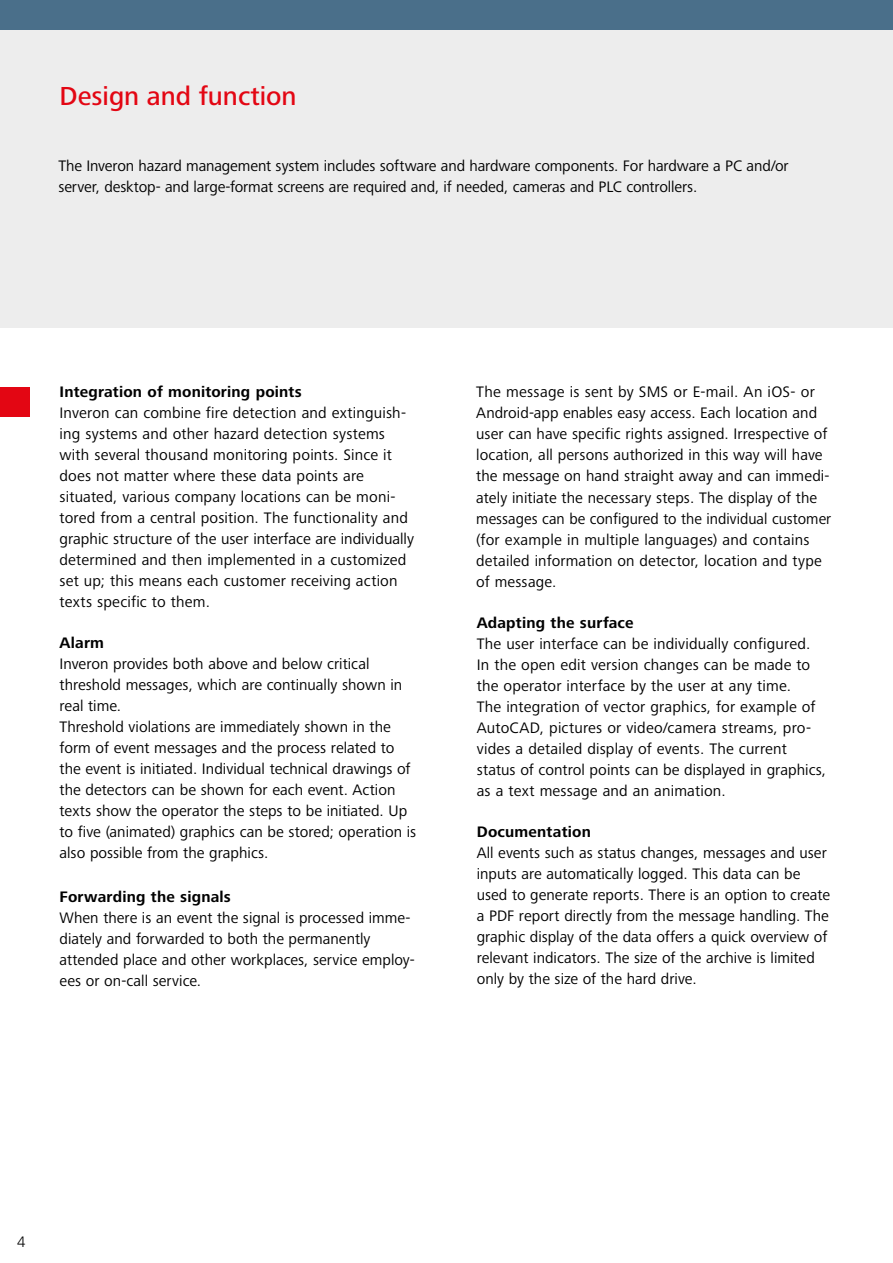
<style>
.page{position:relative;width:893px;height:1263px;background:#fff}
.page>*{position:absolute;margin:0;border:0;box-sizing:border-box;transform-origin:0 0}
.t1{font:500 27px "Frutiger Next Pro";color:#e30613}
.t2{font:15.75px/21px "Frutiger Next Pro";letter-spacing:.005em;color:#000}
.t3{font:700 15.75px "Frutiger Next Pro";letter-spacing:.01em;color:#000}
.t4{font:300 15.75px "Frutiger Next Pro";color:#000}
</style>
<div class="page">
<div style="left:0;top:30px;width:893px;height:297px;background:#ededed"></div>
<div style="left:0;top:0;width:893px;height:30px;background:#4a6f8a"></div>
<div style="left:0;top:387px;width:30px;height:30px;background:#e30613"></div>
<h1 class="t1" style="left:60px;top:80px;width:239px">Design and function</h1>
<p class="t2" style="left:58px;top:155px;width:732px">The Inveron hazard management system includes software and hardware components. For hardware a PC and/or server, desktop- and large-format screens are required and, if needed, cameras and PLC controllers.</p>
<p class="t3" style="left:60px;top:383px;width:244px">Integration of monitoring points</p>
<p class="t2" style="left:60px;top:403px;width:356px">Inveron can combine fire detection and extinguish&shy;ing systems and other hazard detection systems with several thousand monitoring points. Since it does not matter where these data points are situated, various company locations can be moni&shy;tored from a central position. The functionality and graphic structure of the user interface are individually determined and then implemented in a customized set up; this means each customer receiving action texts specific to them.</p>
<p class="t3" style="left:60px;top:634px;width:46px">Alarm</p>
<p class="t2" style="left:60px;top:653px;width:358px">Inveron provides both above and below critical threshold messages, which are continually shown in real time.<br>Threshold violations are immediately shown in the form of event messages and the process related to the event is initiated. Individual technical drawings of the detectors can be shown for each event. Action texts show the operator the steps to be initiated. Up to five (animated) graphics can be stored; operation is also possible from the graphics.</p>
<p class="t3" style="left:60px;top:887px;width:173px">Forwarding the signals</p>
<p class="t2" style="left:60px;top:907px;width:357px">When there is an event the signal is processed imme&shy;diately and forwarded to both the permanently attended place and other workplaces, service employ&shy;ees or on-call service.</p>
<p class="t2" style="left:476px;top:382px;width:356px">The message is sent by SMS or E-mail. An iOS- or Android-app enables easy access. Each location and user can have specific rights assigned. Irrespective of location, all persons authorized in this way will have the message on hand straight away and can immedi&shy;ately initiate the necessary steps. The display of the messages can be configured to the individual customer (for example in multiple languages) and contains detailed information on detector, location and type of message.</p>
<p class="t3" style="left:477px;top:614px;width:158px">Adapting the surface</p>
<p class="t2" style="left:477px;top:633px;width:351px">The user interface can be individually configured.<br>In the open edit version changes can be made to the operator interface by the user at any time.<br>The integration of vector graphics, for example of AutoCAD, pictures or video/camera streams, pro&shy;vides a detailed display of events. The current status of control points can be displayed in graphics, as a text message and an animation.</p>
<p class="t3" style="left:477px;top:823px;width:116px">Documentation</p>
<p class="t2" style="left:477px;top:843px;width:355px">All events such as status changes, messages and user inputs are automatically logged. This data can be used to generate reports. There is an option to create a PDF report directly from the message handling. The graphic display of the data offers a quick overview of relevant indicators. The size of the archive is limited only by the size of the hard drive.</p>
<p class="t4" style="left:17px;top:1233px;width:10px">4</p>
</div>
